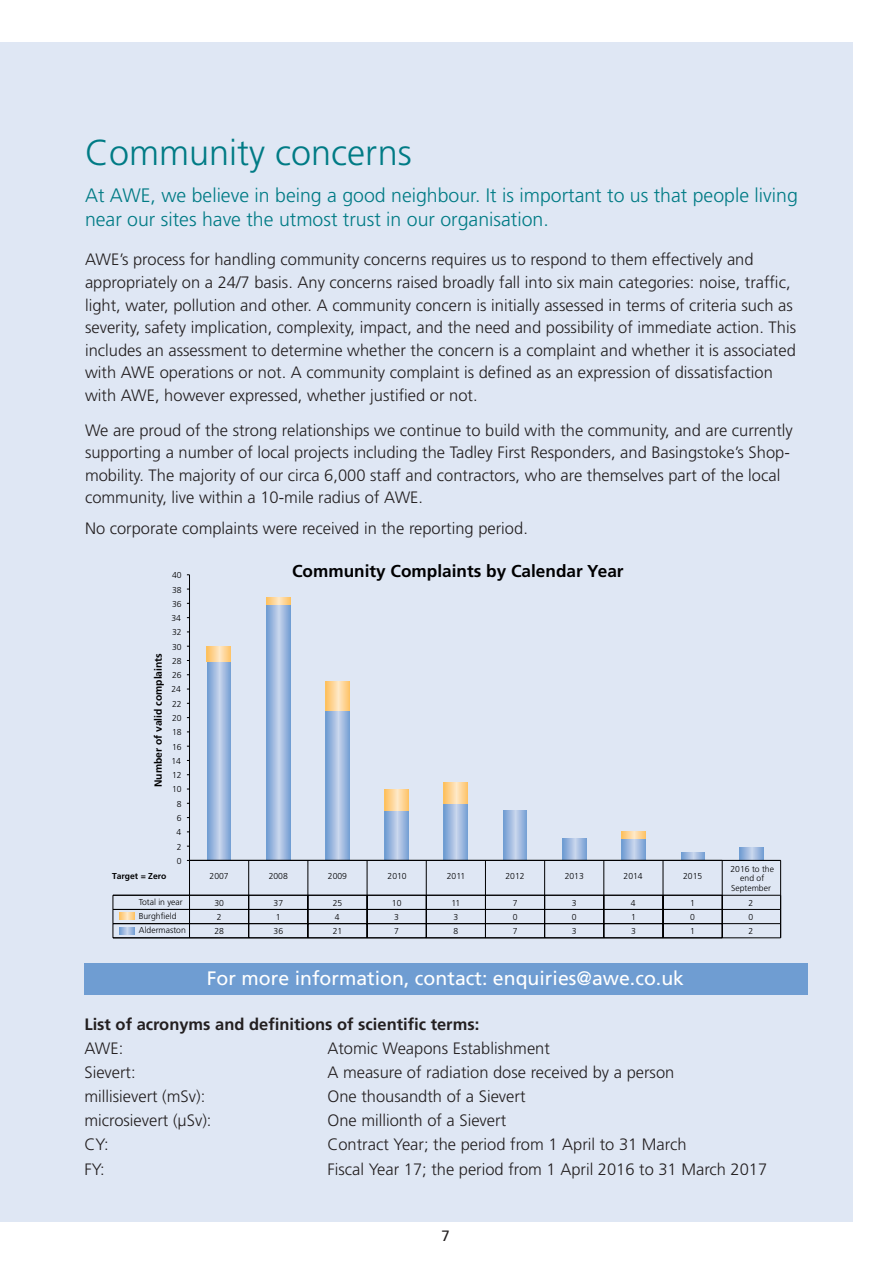
<style>
.page{position:relative;width:893px;height:1263px;background:#fff}
.page>*{position:absolute;margin:0;border:0;box-sizing:border-box;transform-origin:0 0}
.t1{font:300 36px "Frutiger";color:#007b85}
.t2{font:300 19.5px/24px "Frutiger";color:#007b85}
.t3{font:19.5px "Frutiger";color:#fff}
.t4{font:700 17.25px "Frutiger";color:#000001}
.t5{font:300 16.5px/22.5px "Frutiger";color:#231f20}
.t6{font:700 16.5px "Frutiger";color:#231f20}
.t7{font:15px "Frutiger";color:#231f20}
.t8{font:700 10.35px "Frutiger";color:#000001}
.t9{font:300 8.55px/9.4px "Frutiger";color:#000001;text-align:center}
.t10{font:700 8.55px "Frutiger";color:#000001}
</style>
<div class="page">
<div style="left:0;top:43px;width:853px;height:1179px;background:#dfe7f4"></div>
<div style="left:84px;top:964px;width:723px;height:31px;background:#6f9dd2"></div>
<svg style="left:326px;top:710px;width:24px;height:150px;background:#9cb8de"></svg>
<svg style="left:503px;top:810px;width:24px;height:50px"></svg>
<svg style="left:563px;top:838px;width:23px;height:22px"></svg>
<svg style="left:681px;top:852px;width:24px;height:8px"></svg>
<svg style="left:207px;top:661px;width:24px;height:199px;background:#9cb8de"></svg>
<svg style="left:207px;top:646px;width:24px;height:15px"></svg>
<svg style="left:266px;top:604px;width:24px;height:256px;background:#9cb8de"></svg>
<svg style="left:266px;top:597px;width:24px;height:7px"></svg>
<svg style="left:326px;top:682px;width:24px;height:28px"></svg>
<svg style="left:385px;top:811px;width:24px;height:49px"></svg>
<svg style="left:385px;top:789px;width:24px;height:22px"></svg>
<svg style="left:444px;top:804px;width:24px;height:56px"></svg>
<svg style="left:444px;top:782px;width:24px;height:22px"></svg>
<svg style="left:622px;top:839px;width:23px;height:21px"></svg>
<svg style="left:621px;top:832px;width:24px;height:6px"></svg>
<hr style="left:189px;top:575px;width:1px;height:285px;background:#000001">
<hr style="left:189px;top:860px;width:1px;height:35px;background:#000001">
<hr style="left:248px;top:860px;width:1px;height:35px;background:#000001">
<hr style="left:307px;top:860px;width:1px;height:35px;background:#000001">
<hr style="left:367px;top:860px;width:1px;height:35px;background:#000001">
<hr style="left:426px;top:860px;width:1px;height:35px;background:#000001">
<hr style="left:485px;top:860px;width:1px;height:35px;background:#000001">
<hr style="left:544px;top:860px;width:1px;height:35px;background:#000001">
<hr style="left:603px;top:860px;width:1px;height:35px;background:#000001">
<hr style="left:662px;top:860px;width:1px;height:35px;background:#000001">
<hr style="left:722px;top:860px;width:1px;height:35px;background:#000001">
<svg style="left:112px;top:895px;width:1px;height:43px"></svg>
<svg style="left:189px;top:896px;width:1px;height:41px"></svg>
<svg style="left:248px;top:896px;width:1px;height:41px"></svg>
<svg style="left:307px;top:896px;width:1px;height:41px"></svg>
<svg style="left:367px;top:896px;width:1px;height:41px"></svg>
<svg style="left:426px;top:896px;width:1px;height:41px"></svg>
<svg style="left:485px;top:896px;width:1px;height:41px"></svg>
<svg style="left:544px;top:896px;width:1px;height:41px"></svg>
<svg style="left:603px;top:896px;width:1px;height:41px"></svg>
<svg style="left:662px;top:896px;width:1px;height:41px"></svg>
<svg style="left:722px;top:896px;width:1px;height:41px"></svg>
<svg style="left:739px;top:847px;width:24px;height:13px"></svg>
<hr style="left:189px;top:860px;width:592px;height:1px;background:#000001">
<hr style="left:780px;top:860px;width:1px;height:35px;background:#000001">
<hr style="left:113px;top:895px;width:668px;height:1px;background:#000001">
<hr style="left:113px;top:909px;width:668px;height:1px;background:#000001">
<svg style="left:780px;top:895px;width:1px;height:42px"></svg>
<hr style="left:113px;top:937px;width:668px;height:1px;background:#000001">
<hr style="left:113px;top:923px;width:668px;height:1px;background:#000001">
<svg style="left:119px;top:913px;width:15px;height:7px"></svg>
<svg style="left:119px;top:927px;width:15px;height:7px"></svg>
<h1 class="t1" style="left:85px;top:132px;width:328px">Community concerns</h1>
<p class="t2" style="left:85px;top:184px;width:714px">At AWE, we believe in being a good neighbour. It is important to us that people living near our sites have the utmost trust in our organisation.</p>
<p class="t5" style="left:85px;top:249px;width:713px">AWE’s process for handling community concerns requires us to respond to them effectively and appropriately on a 24/7 basis. Any concerns raised broadly fall into six main categories: noise, traffic, light, water, pollution and other. A community concern is initially assessed in terms of criteria such as severity, safety implication, complexity, impact, and the need and possibility of immediate action. This includes an assessment to determine whether the concern is a complaint and whether it is associated with AWE operations or not. A community complaint is defined as an expression of dissatisfaction with AWE, however expressed, whether justified or not.</p>
<p class="t5" style="left:85px;top:419px;width:709px">We are proud of the strong relationships we continue to build with the community, and are currently supporting a number of local projects including the Tadley First Responders, and Basingstoke’s Shop&shy;mobility. The majority of our circa 6,000 staff and contractors, who are themselves part of the local community, live within a 10-mile radius of AWE.</p>
<p class="t5" style="left:85px;top:518px;width:444px">No corporate complaints were received in the reporting period.</p>
<p class="t9" style="left:172px;top:571px;width:11px">40</p>
<p class="t9" style="left:172px;top:585px;width:11px">38</p>
<p class="t9" style="left:172px;top:599px;width:11px">36</p>
<p class="t9" style="left:171px;top:613px;width:11px">34</p>
<p class="t9" style="left:172px;top:628px;width:11px">32</p>
<p class="t9" style="left:172px;top:642px;width:11px">30</p>
<p class="t8" style="left:152px;top:787px;width:136px;rotate:-90deg">Number of valid complaints</p>
<p class="t9" style="left:172px;top:656px;width:11px">28</p>
<p class="t9" style="left:172px;top:671px;width:11px">26</p>
<p class="t9" style="left:171px;top:685px;width:11px">24</p>
<p class="t9" style="left:172px;top:699px;width:11px">22</p>
<p class="t9" style="left:172px;top:713px;width:11px">20</p>
<p class="t9" style="left:172px;top:728px;width:11px">18</p>
<p class="t9" style="left:172px;top:742px;width:11px">16</p>
<p class="t9" style="left:171px;top:756px;width:11px">14</p>
<p class="t9" style="left:172px;top:771px;width:11px">12</p>
<p class="t9" style="left:172px;top:785px;width:11px">10</p>
<p class="t9" style="left:177px;top:799px;width:6px">8</p>
<p class="t9" style="left:177px;top:813px;width:6px">6</p>
<p class="t9" style="left:177px;top:828px;width:6px">4</p>
<p class="t9" style="left:177px;top:842px;width:6px">2</p>
<p class="t10" style="left:112px;top:871px;width:56px">Target = Zero</p>
<p class="t9" style="left:177px;top:856px;width:6px">0</p>
<p class="t4" style="left:292px;top:561px;width:333px">Community Complaints by Calendar Year</p>
<p class="t9" style="left:210px;top:871px;width:21px">2007</p>
<p class="t9" style="left:269px;top:871px;width:21px">2008</p>
<p class="t9" style="left:328px;top:871px;width:21px">2009</p>
<p class="t9" style="left:388px;top:871px;width:21px">2010</p>
<p class="t9" style="left:447px;top:871px;width:20px">2011</p>
<p class="t9" style="left:505px;top:871px;width:21px">2012</p>
<p class="t9" style="left:565px;top:871px;width:21px">2013</p>
<p class="t9" style="left:624px;top:871px;width:21px">2014</p>
<p class="t9" style="left:683px;top:871px;width:21px">2015</p>
<p class="t9" style="left:139px;top:897px;width:45px">Total in year</p>
<p class="t9" style="left:214px;top:898px;width:11px">30</p>
<p class="t9" style="left:274px;top:898px;width:11px">37</p>
<p class="t9" style="left:333px;top:898px;width:11px">25</p>
<p class="t9" style="left:392px;top:898px;width:11px">10</p>
<p class="t9" style="left:451px;top:898px;width:10px">11</p>
<p class="t9" style="left:513px;top:898px;width:6px">7</p>
<p class="t9" style="left:572px;top:898px;width:6px">3</p>
<p class="t9" style="left:631px;top:898px;width:6px">4</p>
<p class="t9" style="left:690px;top:898px;width:6px">1</p>
<p class="t9" style="left:139px;top:912px;width:39px">Burghfield</p>
<p class="t9" style="left:217px;top:912px;width:6px">2</p>
<p class="t9" style="left:276px;top:912px;width:6px">1</p>
<p class="t9" style="left:335px;top:912px;width:6px">4</p>
<p class="t9" style="left:394px;top:912px;width:6px">3</p>
<p class="t9" style="left:453px;top:912px;width:6px">3</p>
<p class="t9" style="left:513px;top:912px;width:6px">0</p>
<p class="t9" style="left:572px;top:912px;width:6px">0</p>
<p class="t9" style="left:631px;top:912px;width:6px">1</p>
<p class="t9" style="left:690px;top:912px;width:6px">0</p>
<p class="t9" style="left:139px;top:926px;width:48px">Aldermaston</p>
<p class="t9" style="left:214px;top:927px;width:11px">28</p>
<p class="t9" style="left:274px;top:927px;width:11px">36</p>
<p class="t9" style="left:333px;top:927px;width:11px">21</p>
<p class="t9" style="left:394px;top:927px;width:6px">7</p>
<p class="t9" style="left:453px;top:927px;width:6px">8</p>
<p class="t9" style="left:513px;top:927px;width:6px">7</p>
<p class="t9" style="left:572px;top:927px;width:6px">3</p>
<p class="t9" style="left:631px;top:927px;width:6px">3</p>
<p class="t9" style="left:690px;top:927px;width:6px">1</p>
<p class="t9" style="left:730px;top:864px;width:45px">2016 to the end of<br>September</p>
<p class="t9" style="left:749px;top:896px;width:6px;line-height:14.2px;text-align:justify">2<br>0<br>2</p>
<p class="t3" style="left:207px;top:967px;width:479px">For more information, contact: enquiries@awe.co.uk</p>
<p class="t6" style="left:84px;top:1015px;width:396px">List of acronyms and definitions of scientific terms:</p>
<p class="t5" style="left:84px;top:1037px;width:40px">AWE:</p>
<p class="t5" style="left:327px;top:1037px;width:224px">Atomic Weapons Establishment</p>
<p class="t5" style="left:84px;top:1061px;width:53px">Sievert:</p>
<p class="t5" style="left:327px;top:1061px;width:348px">A measure of radiation dose received by a person</p>
<p class="t5" style="left:84px;top:1085px;width:122px">millisievert (mSv):</p>
<p class="t5" style="left:327px;top:1085px;width:200px">One thousandth of a Sievert</p>
<p class="t5" style="left:84px;top:1110px;width:129px">microsievert (µSv):</p>
<p class="t5" style="left:327px;top:1110px;width:180px">One millionth of a Sievert</p>
<p class="t5" style="left:84px;top:1134px;width:26px">CY:</p>
<p class="t5" style="left:327px;top:1134px;width:361px">Contract Year; the period from 1 April to 31 March</p>
<p class="t5" style="left:84px;top:1158px;width:22px">FY:</p>
<p class="t5" style="left:327px;top:1158px;width:441px">Fiscal Year 17; the period from 1 April 2016 to 31 March 2017</p>
<p class="t7" style="left:442px;top:1227px;width:10px">7</p>
</div>
